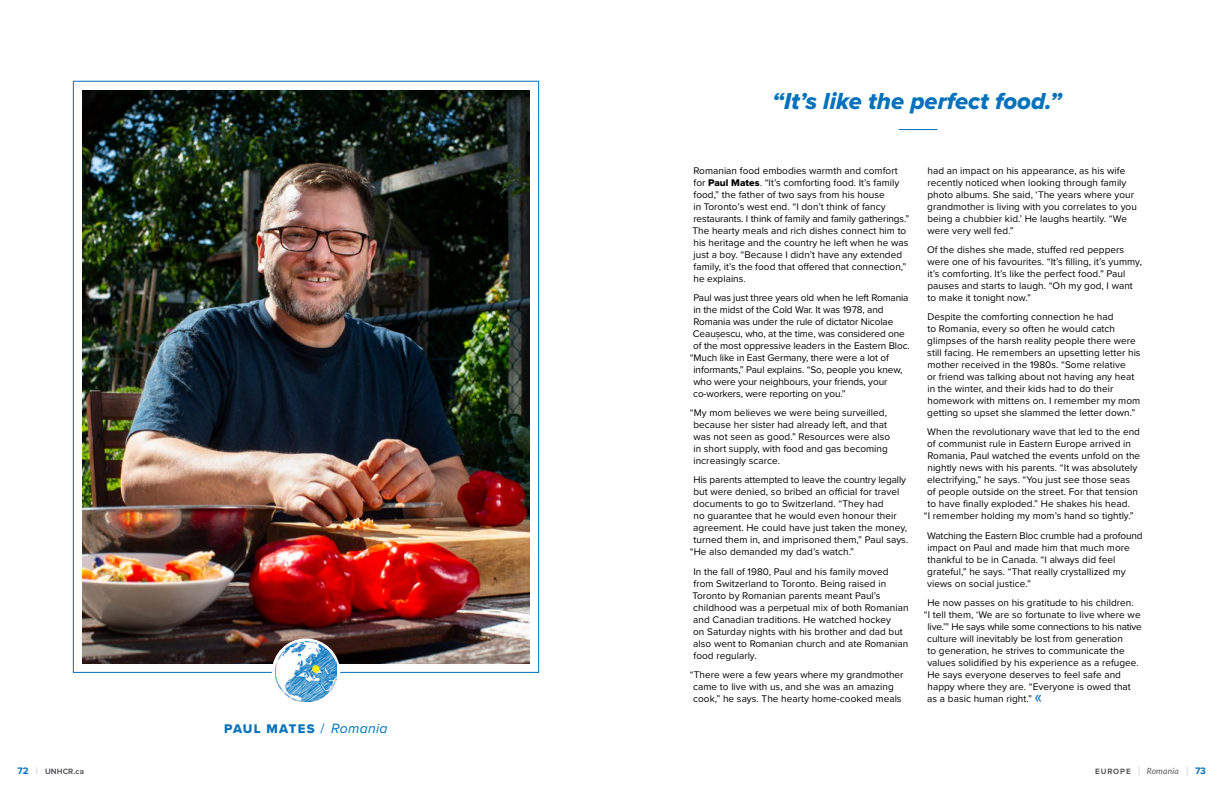
<style>
.page{position:relative;width:1224px;height:792px;background:#fff}
.page>*{position:absolute;margin:0;border:0;box-sizing:border-box;transform-origin:0 0}
.t1{font:24px "Proxima Nova Extrabld It";color:#0072bc}
.t2{font:13px "Proxima Nova Extrabld";letter-spacing:.1em;color:#0072bc}
.t3{font:10px/12px "Proxima Nova";letter-spacing:.005em;color:#000}
.t4{font:10px "Proxima Nova";letter-spacing:-.02em;color:#000}
.t5{font:10px "Proxima Nova";letter-spacing:-.015em;color:#000}
.t6{font:italic 8.5px "Lato";letter-spacing:.025em;color:#58585b}
.t7{font:700 8px "Proxima Nova";letter-spacing:.01em;color:#58585b}
.s1{font-family:"Proxima Nova";font-size:14px}
.s2{font-family:"Proxima Nova";font-style:italic;font-size:14px}
.s3{font-family:"Proxima Nova Extrabld"}
.s4{font-family:"Lato";font-size:18px;color:#0072bc}
.s5{font-size:9.8px;color:#0072bc}
.s6{font-size:9.8px;color:#d1d3d4}
.s7{font-family:"Proxima Nova";font-weight:700;font-style:normal;font-size:8px}
.s8{font-weight:500;font-style:normal;font-size:9.8px;color:#d1d3d4}
.s9{font-family:"Proxima Nova";font-weight:700;font-style:normal;font-size:9.8px;color:#0072bc}
</style>
<div class="page">
<img style="left:82px;top:90px;width:448px;height:574px">
<svg style="left:272px;top:638px;width:68px;height:69px"></svg>
<img style="left:276px;top:642px;width:60px;height:60px">
<div style="left:312px;top:665px;width:7px;height:8px;background:#faeb00;border-radius:50%"></div>
<hr style="left:899px;top:129px;width:38px;height:1px;background:#0072bc">
<h1 class="t1" style="left:772px;top:83px;width:291px">“It’s like the perfect food.”</h1>
<h2 class="t2" style="left:224px;top:719px;width:165px">PAUL MATES <span class="s1">/</span> <span class="s2">Romania</span></h2>
<p class="t3" style="left:692px;top:164px;width:219px">Romanian food embodies warmth and comfort for <span class="s3">Paul Mates</span>. “It’s comforting food. It’s family food,” the father of two says from his house<br>in Toronto’s west end. “I don’t think of fancy restaurants. I think of family and family gatherings.” The hearty meals and rich dishes connect him to his heritage and the country he left when he was just a boy. “Because I didn’t have any extended family, it’s the food that offered that connection,” he explains.</p>
<p class="t5" style="left:693px;top:290px;width:217px">Paul was just three years old when he left Romania</p>
<p class="t3" style="left:693px;top:303px;width:192px">in the midst of the Cold War. It was 1978, and</p>
<p class="t3" style="left:693px;top:315px;width:201px">Romania was under the rule of dictator Nicolae</p>
<p class="t3" style="left:693px;top:327px;width:213px">Ceaușescu, who, at the time, was considered one</p>
<p class="t3" style="left:693px;top:339px;width:218px">of the most oppressive leaders in the Eastern Bloc.</p>
<p class="t3" style="left:690px;top:351px;width:201px">“Much like in East Germany, there were a lot of</p>
<p class="t3" style="left:693px;top:363px;width:211px">informants,” Paul explains. “So, people you knew,</p>
<p class="t3" style="left:693px;top:375px;width:196px">who were your neighbours, your friends, your</p>
<p class="t3" style="left:693px;top:387px;width:154px">co-workers, were reporting on you.”</p>
<p class="t3" style="left:693px;top:406px;width:198px;text-indent:-4px">“My mom believes we were being surveilled, because her sister had already left, and that was not seen as good.” Resources were also in short supply, with food and gas becoming increasingly scarce.</p>
<p class="t3" style="left:693px;top:474px;width:214px">His parents attempted to leave the country legally</p>
<p class="t3" style="left:693px;top:486px;width:207px">but were denied, so bribed an official for travel</p>
<p class="t3" style="left:693px;top:498px;width:192px">documents to go to Switzerland. “They had</p>
<p class="t3" style="left:693px;top:510px;width:205px">no guarantee that he would even honour their</p>
<p class="t3" style="left:693px;top:522px;width:215px">agreement. He could have just taken the money,</p>
<p class="t3" style="left:694px;top:534px;width:216px">turned them in, and imprisoned them,” Paul says.</p>
<p class="t3" style="left:690px;top:546px;width:166px">“He also demanded my dad’s watch.”</p>
<p class="t3" style="left:692px;top:565px;width:218px">In the fall of 1980, Paul and his family moved from Switzerland to Toronto. Being raised in Toronto by Romanian parents meant Paul’s childhood was a perpetual mix of both Romanian and Canadian traditions. He watched hockey<br>on Saturday nights with his brother and dad but also went to Romanian church and ate Romanian food regularly.</p>
<p class="t3" style="left:693px;top:668px;width:212px;text-indent:-3px">“There were a few years where my grandmother came to live with us, and she was an amazing cook,” he says. The hearty home-cooked meals</p>
<p class="t3" style="left:927px;top:164px;width:211px">had an impact on his appearance, as his wife recently noticed when looking through family photo albums. She said, ‘The years where your grandmother is living with you correlates to you being a chubbier kid.’ He laughs heartily. “We were very well fed.”</p>
<p class="t3" style="left:927px;top:243px;width:216px">Of the dishes she made, stuffed red peppers were one of his favourites. “It’s filling, it’s yummy, it’s comforting. It’s like the perfect food.” Paul pauses and starts to laugh. “Oh my god, I want to make it tonight now.”</p>
<p class="t3" style="left:927px;top:310px;width:215px">Despite the comforting connection he had<br>to Romania, every so often he would catch glimpses of the harsh reality people there were still facing. He remembers an upsetting letter his mother received in the 1980s. “Some relative<br>or friend was talking about not having any heat in the winter, and their kids had to do their homework with mittens on. I remember my mom getting so upset she slammed the letter down.”</p>
<p class="t3" style="left:927px;top:426px;width:214px">When the revolutionary wave that led to the end</p>
<p class="t3" style="left:927px;top:438px;width:205px">of communist rule in Eastern Europe arrived in</p>
<p class="t3" style="left:927px;top:450px;width:214px">Romania, Paul watched the events unfold on the</p>
<p class="t3" style="left:927px;top:462px;width:211px">nightly news with his parents. “It was absolutely</p>
<p class="t3" style="left:927px;top:474px;width:204px">electrifying,” he says. “You just see those seas</p>
<p class="t3" style="left:927px;top:486px;width:212px">of people outside on the street. For that tension</p>
<p class="t3" style="left:928px;top:498px;width:204px">to have finally exploded.” He shakes his head.</p>
<p class="t3" style="left:924px;top:510px;width:212px">“I remember holding my mom’s hand so tightly.”</p>
<p class="t3" style="left:927px;top:529px;width:217px">Watching the Eastern Bloc crumble had a profound impact on Paul and made him that much more thankful to be in Canada. “I always did feel grateful,” he says. “That really crystallized my views on social justice.”</p>
<p class="t3" style="left:927px;top:596px;width:208px">He now passes on his gratitude to his children.</p>
<p class="t3" style="left:924px;top:608px;width:218px">“I tell them, ‘We are so fortunate to live where we</p>
<p class="t4" style="left:928px;top:619px;width:216px">live.’” He says while some connections to his native</p>
<p class="t3" style="left:927px;top:632px;width:197px">culture will inevitably be lost from generation</p>
<p class="t3" style="left:928px;top:644px;width:199px">to generation, he strives to communicate the</p>
<p class="t3" style="left:927px;top:656px;width:213px">values solidified by his experience as a refugee.</p>
<p class="t3" style="left:927px;top:668px;width:195px">He says everyone deserves to feel safe and</p>
<p class="t3" style="left:927px;top:680px;width:205px">happy where they are. “Everyone is owed that</p>
<p class="t3" style="left:927px;top:692px;width:116px">as a basic human right.” <span class="s4">«</span></p>
<p class="t7" style="left:18px;top:765px;width:68px"><span class="s5">72</span> <span class="s6">|</span> UNHCR.ca</p>
<p class="t6" style="left:1095px;top:765px;width:112px"><span class="s7">EUROPE</span> <span class="s8">|</span> Romania <span class="s8">|</span> <span class="s9">73</span></p>
</div>
